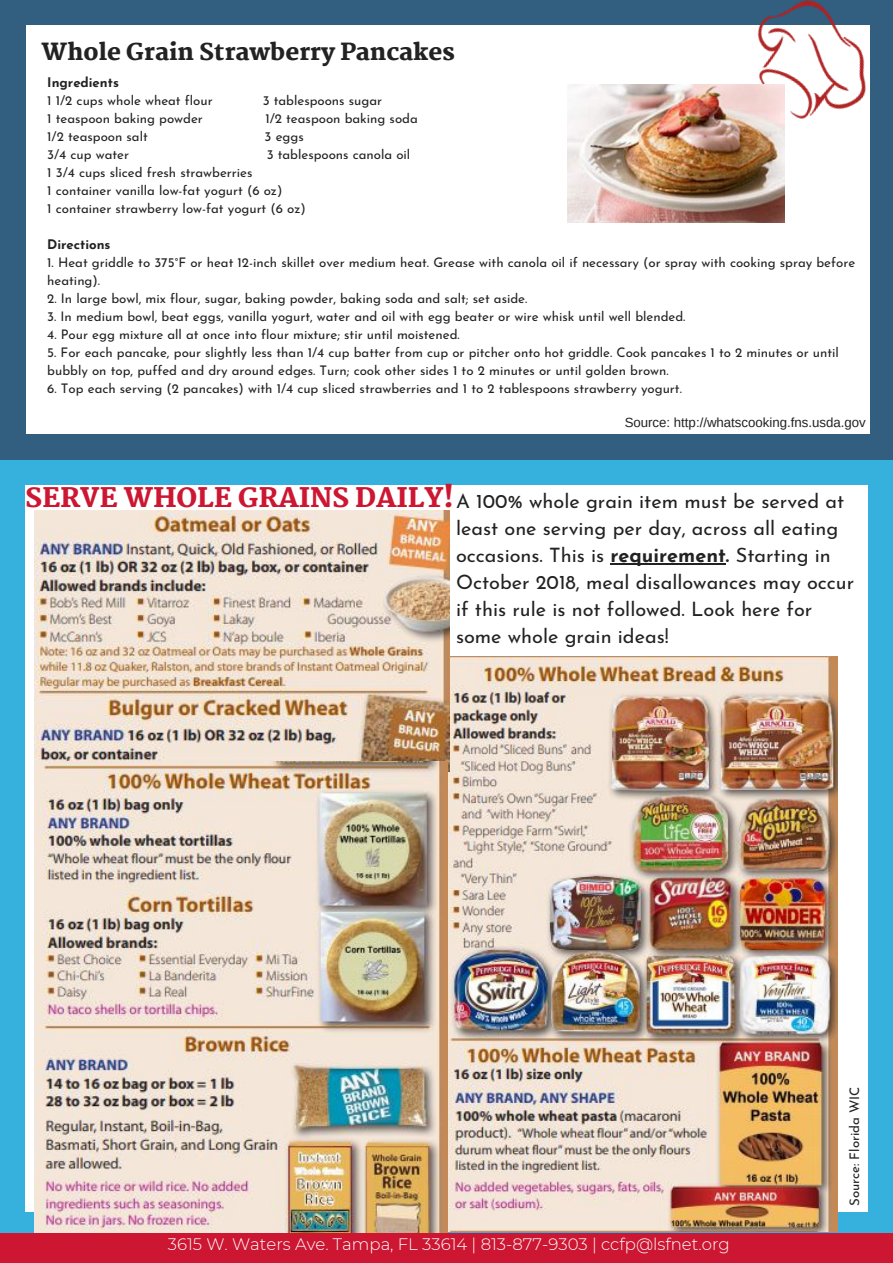
<style>
.page{position:relative;width:893px;height:1263px;background:#fff}
.page>*{position:absolute;margin:0;border:0;box-sizing:border-box;transform-origin:0 0}
.t1{font:800 26.55px "Martel";color:#cc1632}
.t2{font:800 23.25px "Martel";color:#222}
.t3{font:19.8px/27px "Josefin Sans";color:#222}
.t4{font:300 16.5px "Montserrat";color:#fff}
.t5{font:13.2px/18px "Josefin Sans";color:#222}
.t6{font:13.2px "Arimo";color:#222}
.t7{font:700 13.2px "Josefin Sans";color:#222}
.s1{font-weight:700}
</style>
<div class="page">
<div style="left:869px;top:1212px;width:24px;height:25px;background:#36b1de"></div>
<div style="left:0;top:484px;width:25px;height:729px;background:#36b1de"></div>
<div style="left:0;top:1212px;width:25px;height:25px;background:#36b1de"></div>
<div style="left:869px;top:484px;width:24px;height:729px;background:#36b1de"></div>
<div style="left:23px;top:1212px;width:847px;height:25px;background:#36b1de"></div>
<div style="left:869px;top:460px;width:24px;height:25px;background:#36b1de"></div>
<div style="left:0;top:460px;width:25px;height:25px;background:#36b1de"></div>
<div style="left:23px;top:460px;width:847px;height:25px;background:#36b1de"></div>
<div style="left:871px;top:434px;width:22px;height:25px;background:#325e7f"></div>
<div style="left:0;top:23px;width:26px;height:412px;background:#325e7f"></div>
<div style="left:0;top:434px;width:26px;height:25px;background:#325e7f"></div>
<div style="left:871px;top:23px;width:22px;height:412px;background:#325e7f"></div>
<div style="left:24px;top:434px;width:848px;height:25px;background:#325e7f"></div>
<div style="left:0;top:0;width:26px;height:25px;background:#325e7f"></div>
<div style="left:24px;top:0;width:848px;height:25px;background:#325e7f"></div>
<img style="left:757px;top:0;width:136px;height:146px">
<img style="left:567px;top:84px;width:218px;height:139px">
<img style="left:447px;top:656px;width:391px;height:576px">
<img style="left:35px;top:510px;width:414px;height:261px">
<img style="left:35px;top:761px;width:412px;height:472px">
<svg style="left:610px;top:563px;width:116px;height:1px"></svg>
<div style="left:0;top:1233px;width:893px;height:30px;background:#cc1632"></div>
<h2 class="t2" style="left:42px;top:38px;width:415px">Whole Grain Strawberry Pancakes</h2>
<p class="t7" style="left:47px;top:77px;width:73px">Ingredients</p>
<p class="t5" style="left:47px;top:92px;width:167px">1 1/2 cups whole wheat flour</p>
<p class="t5" style="left:263px;top:92px;width:121px">3 tablespoons sugar</p>
<p class="t5" style="left:47px;top:110px;width:157px">1 teaspoon baking powder</p>
<p class="t5" style="left:265px;top:110px;width:154px">1/2 teaspoon baking soda</p>
<p class="t5" style="left:47px;top:128px;width:102px">1/2 teaspoon salt</p>
<p class="t5" style="left:265px;top:128px;width:41px">3 eggs</p>
<p class="t5" style="left:47px;top:146px;width:83px">3/4 cup water</p>
<p class="t5" style="left:267px;top:146px;width:145px">3 tablespoons canola oil</p>
<p class="t5" style="left:47px;top:164px;width:260px">1 3/4 cups sliced fresh strawberries<br>1 container vanilla low-fat yogurt (6 oz)<br>1 container strawberry low-fat yogurt (6 oz)</p>
<p class="t7" style="left:47px;top:239px;width:65px">Directions</p>
<p class="t5" style="left:47px;top:255px;width:809px">1. Heat griddle to 375°F or heat 12-inch skillet over medium heat. Grease with canola oil if necessary (or spray with cooking spray before heating).</p>
<p class="t5" style="left:47px;top:291px;width:482px">2. In large bowl, mix flour, sugar, baking powder, baking soda and salt; set aside.</p>
<p class="t5" style="left:47px;top:309px;width:640px">3. In medium bowl, beat eggs, vanilla yogurt, water and oil with egg beater or wire whisk until well blended.</p>
<p class="t5" style="left:47px;top:327px;width:414px">4. Pour egg mixture all at once into flour mixture; stir until moistened.</p>
<p class="t5" style="left:47px;top:345px;width:793px">5. For each pancake, pour slightly less than 1/4 cup batter from cup or pitcher onto hot griddle. Cook pancakes 1 to 2 minutes or until bubbly on top, puffed and dry around edges. Turn; cook other sides 1 to 2 minutes or until golden brown.</p>
<p class="t5" style="left:47px;top:381px;width:636px">6. Top each serving (2 pancakes) with 1/4 cup sliced strawberries and 1 to 2 tablespoons strawberry yogurt.</p>
<p class="t6" style="left:625px;top:415px;width:243px">Source: http://whatscooking.fns.usda.gov</p>
<h1 class="t1" style="left:25px;top:482px;width:431px">SERVE WHOLE GRAINS DAILY!</h1>
<p class="t3" style="left:456px;top:489px;width:400px">A 100% whole grain item must be served at least one serving per day, across all eating occasions. This is <span class="s1">requirement.</span> Starting in October 2018, meal disallowances may occur if this rule is not followed. Look here for some whole grain ideas!</p>
<p class="t4" style="left:168px;top:1234px;width:563px">3615 W. Waters Ave. Tampa, FL 33614 | 813-877-9303 | ccfp@lsfnet.org</p>
<p class="t5" style="left:847px;top:1206px;width:121px;rotate:-90deg">Source: Florida WIC</p>
</div>
